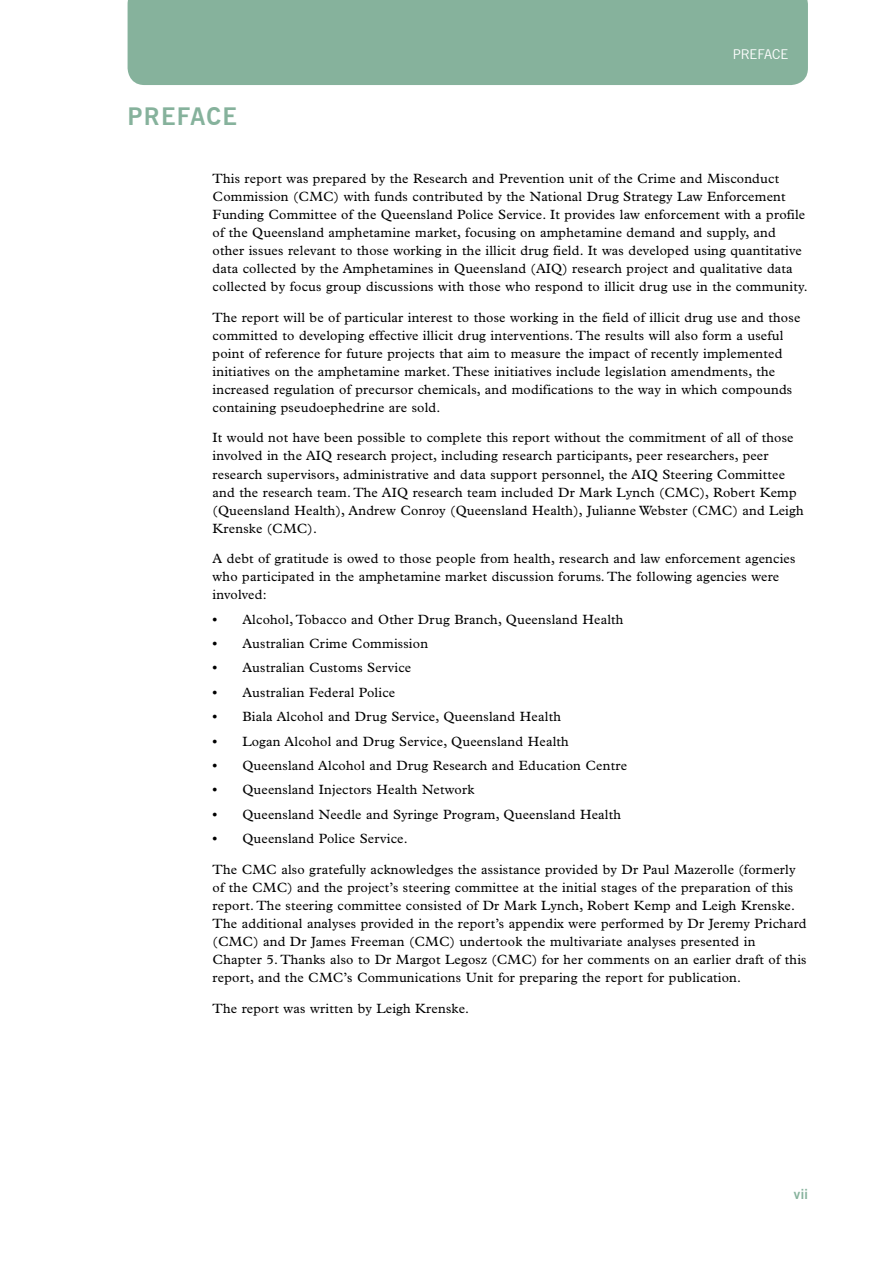
<style>
.page{position:relative;width:893px;height:1263px;background:#fff}
.page>*{position:absolute;margin:0;border:0;box-sizing:border-box;transform-origin:0 0}
.t1{font:700 24px "News Gothic BT";letter-spacing:.05em;color:#86b29c}
.t2{font:13.5px/18px "Plantin Std";letter-spacing:.015em;color:#000}
.t3{font:700 13.5px/24.5px "Plantin Std";color:#000;text-align:justify}
.t4{font:13.5px "News Gothic BT";color:#fff}
.t5{font:700 13.5px "News Gothic BT";color:#86b29c}
</style>
<div class="page">
<div style="left:128px;top:0;width:680px;height:85px;background:#86b29c"></div>
<h1 class="t1" style="left:128px;top:101px;width:95px">PREFACE</h1>
<p class="t4" style="left:733px;top:46px;width:57px">PREFACE</p>
<p class="t2" style="left:213px;top:169px;width:597px">This report was prepared by the Research and Prevention unit of the Crime and Misconduct Commission (CMC) with funds contributed by the National Drug Strategy Law Enforcement Funding Committee of the Queensland Police Service. It provides law enforcement with a profile of the Queensland amphetamine market, focusing on amphetamine demand and supply, and other issues relevant to those working in the illicit drug field. It was developed using quantitative data collected by the Amphetamines in Queensland (AIQ) research project and qualitative data collected by focus group discussions with those who respond to illicit drug use in the community.</p>
<p class="t2" style="left:213px;top:308px;width:589px">The report will be of particular interest to those working in the field of illicit drug use and those committed to developing effective illicit drug interventions. The results will also form a useful point of reference for future projects that aim to measure the impact of recently implemented initiatives on the amphetamine market. These initiatives include legislation amendments, the increased regulation of precursor chemicals, and modifications to the way in which compounds containing pseudoephedrine are sold.</p>
<p class="t2" style="left:213px;top:429px;width:592px">It would not have been possible to complete this report without the commitment of all of those involved in the AIQ research project, including research participants, peer researchers, peer research supervisors, administrative and data support personnel, the AIQ Steering Committee and the research team. The AIQ research team included Dr Mark Lynch (CMC), Robert Kemp (Queensland Health), Andrew Conroy (Queensland Health), Julianne Webster (CMC) and Leigh Krenske (CMC).</p>
<p class="t2" style="left:213px;top:550px;width:584px">A debt of gratitude is owed to those people from health, research and law enforcement agencies who participated in the amphetamine market discussion forums. The following agencies were involved:</p>
<p class="t2" style="left:242px;top:607px;width:386px;line-height:24.5px">Alcohol, Tobacco and Other Drug Branch, Queensland Health Australian Crime Commission<br>Australian Customs Service<br>Australian Federal Police<br>Biala Alcohol and Drug Service, Queensland Health<br>Logan Alcohol and Drug Service, Queensland Health Queensland Alcohol and Drug Research and Education Centre Queensland Injectors Health Network<br>Queensland Needle and Syringe Program, Queensland Health Queensland Police Service.</p>
<p class="t2" style="left:213px;top:860px;width:595px">The CMC also gratefully acknowledges the assistance provided by Dr Paul Mazerolle (formerly of the CMC) and the project’s steering committee at the initial stages of the preparation of this report. The steering committee consisted of Dr Mark Lynch, Robert Kemp and Leigh Krenske.<br>The additional analyses provided in the report’s appendix were performed by Dr Jeremy Prichard (CMC) and Dr James Freeman (CMC) undertook the multivariate analyses presented in Chapter 5. Thanks also to Dr Margot Legosz (CMC) for her comments on an earlier draft of this report, and the CMC’s Communications Unit for preparing the report for publication.</p>
<p class="t2" style="left:213px;top:999px;width:258px">The report was written by Leigh Krenske.</p>
<p class="t3" style="left:213px;top:607px;width:6px">• • • • • • • • • •</p>
<p class="t5" style="left:794px;top:1186px;width:16px">VII</p>
</div>
